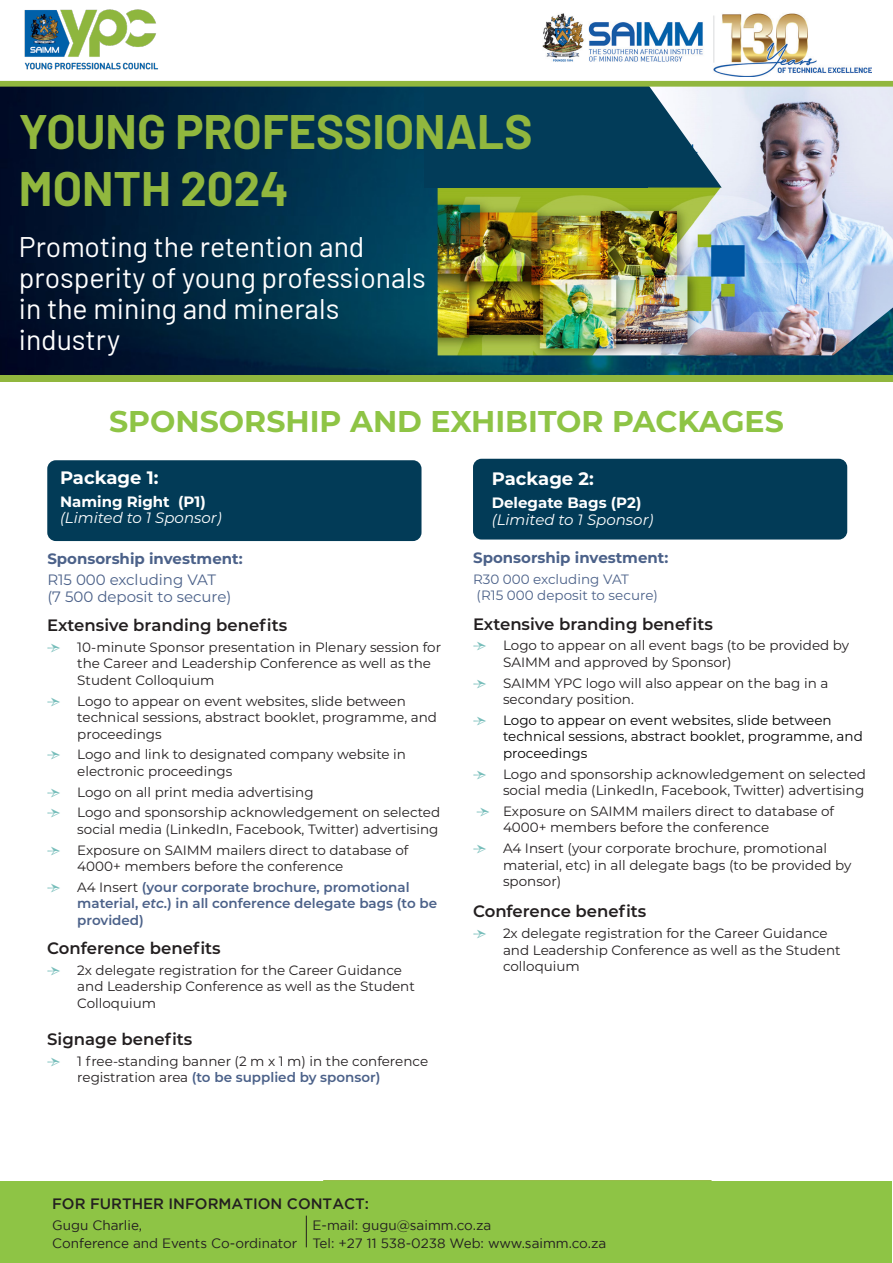
<style>
.page{position:relative;width:893px;height:1263px;background:#fff}
.page>*{position:absolute;margin:0;border:0;box-sizing:border-box;transform-origin:0 0}
.t1{font:700 47.25px "Barlow";color:#91b73e}
.t2{font:700 30px "Montserrat";color:#8ec445}
.t3{font:28.35px/30.8px "Barlow";color:#fff}
.t4{font:700 18px "Montserrat";color:#fff}
.t5{font:600 16.5px "Montserrat";color:#231f20}
.t6{font:italic 15px/16.5px "Montserrat";color:#fff}
.t7{font:700 15px "Montserrat";color:#4b6189}
.t8{font:15px "Montserrat";color:#4b6189}
.t9{font:500 15px "Gotham";color:#231f20}
.t10{font:13.5px/16.5px "Montserrat";color:#231f20}
.t11{font:13.5px/18px "Gotham";color:#231f20}
.t12{font:13.5px/16.5px "Montserrat";color:#000}
.t13{font:600 13.5px/16.5px "Montserrat";color:#4b6189}
.t14{font:13.5px "Montserrat";color:#4b6189}
.s1{font-weight:700;font-style:normal}
.s2{font-family:"Minion Pro";font-size:15px;color:#78bebb}
.s3{font-family:"Minion Pro";font-weight:400;font-size:15px;color:#78bebb}
.s4{font-weight:400;color:#231f20}
.s5{font-style:italic}
.s6{font-weight:600;color:#4b6189}
</style>
<div class="page">
<div style="left:47px;top:460px;width:374px;height:81px;background:#023b57;border-radius:9px"></div>
<div style="left:473px;top:459px;width:374px;height:80px;background:#023b57;border-radius:9px"></div>
<img style="left:24px;top:9px;width:134px;height:61px">
<div style="left:0;top:337px;width:893px;height:45px;background:#91b73e"></div>
<img style="left:0;top:87px;width:893px;height:287px">
<img style="left:438px;top:87px;width:455px;height:268px">
<img style="left:542px;top:13px;width:329px;height:64px">
<div style="left:424px;top:86px;width:224px;height:102px;background:#023c59"></div>
<svg style="left:642px;top:80px;width:81px;height:111px"></svg>
<div style="left:0;top:81px;width:893px;height:6px;background:#91b73e"></div>
<hr style="left:323px;top:1180px;width:388px;height:1px;background:#91b73e">
<div style="left:1px;top:1181px;width:891px;height:82px;background:#8ec445"></div>
<hr style="left:306px;top:1215px;width:1px;height:32px;background:#231f20">
<p class="t1" style="left:19px;top:97px;width:515px">YOUNG PROFESSIONALS</p>
<p class="t1" style="left:19px;top:154px;width:271px">MONTH 2024</p>
<p class="t3" style="left:19px;top:229px;width:408px">Promoting the retention and prosperity of young professionals in the mining and minerals industry</p>
<p class="t2" style="left:109px;top:400px;width:676px">SPONSORSHIP AND EXHIBITOR PACKAGES</p>
<p class="t4" style="left:60px;top:464px;width:100px">Package 1:</p>
<p class="t6" style="left:60px;top:493px;width:163px"><span class="s1">Naming Right (P1) </span>(Limited to 1 Sponsor)</p>
<p class="t7" style="left:47px;top:548px;width:197px">Sponsorship investment:</p>
<p class="t8" style="left:47px;top:569px;width:170px">R15 000 excluding VAT</p>
<p class="t8" style="left:47px;top:586px;width:186px">(7 500 deposit to secure)</p>
<p class="t5" style="left:47px;top:614px;width:241px">Extensive branding benefits</p>
<p class="t10" style="left:77px;top:638px;width:365px;text-indent:-30px"><span class="s2">→</span> 10-minute Sponsor presentation in Plenary session for the Career and Leadership Conference as well as the<br>Student Colloquium</p>
<p class="t10" style="left:77px;top:692px;width:361px;text-indent:-30px"><span class="s2">→</span> Logo to appear on event websites, slide between technical sessions, abstract booklet, programme, and proceedings</p>
<p class="t10" style="left:77px;top:746px;width:330px;text-indent:-30px"><span class="s2">→</span> Logo and link to designated company website in electronic proceedings</p>
<p class="t10" style="left:47px;top:783px;width:268px"><span class="s2">→</span> Logo on all print media advertising</p>
<p class="t10" style="left:47px;top:804px;width:394px;text-align:right"><span class="s2">→</span> Logo and sponsorship acknowledgement on selected social media (LinkedIn, Facebook, Twitter) advertising</p>
<p class="t10" style="left:77px;top:841px;width:333px;text-indent:-30px"><span class="s2">→</span> Exposure on SAIMM mailers direct to database of<br>4000+ members before the conference</p>
<p class="t13" style="left:77px;top:878px;width:361px;text-indent:-30px"><span class="s3">→</span> <span class="s4">A4 Insert</span> (your corporate brochure, promotional material, <span class="s5">etc</span>.) in all conference delegate bags (to be provided)</p>
<p class="t5" style="left:47px;top:937px;width:175px">Conference benefits</p>
<p class="t10" style="left:77px;top:961px;width:339px;text-indent:-30px"><span class="s2">→</span> 2x delegate registration for the Career Guidance and Leadership Conference as well as the Student<br>Colloquium</p>
<p class="t5" style="left:47px;top:1028px;width:147px">Signage benefits</p>
<p class="t10" style="left:77px;top:1052px;width:352px;text-indent:-30px"><span class="s2">→</span> 1 free-standing banner (2 m x 1 m) in the conference registration area <span class="s6">(to be supplied by sponsor)</span></p>
<p class="t4" style="left:492px;top:466px;width:103px">Package 2:</p>
<p class="t6" style="left:492px;top:494px;width:163px"><span class="s1">Delegate Bags (P2) </span>(Limited to 1 Sponsor)</p>
<p class="t7" style="left:473px;top:547px;width:197px">Sponsorship investment:</p>
<p class="t14" style="left:473px;top:569px;width:157px">R30 000 excluding VAT</p>
<p class="t14" style="left:477px;top:586px;width:183px">(R15 000 deposit to secure)</p>
<p class="t5" style="left:473px;top:612px;width:241px">Extensive branding benefits</p>
<p class="t10" style="left:503px;top:637px;width:348px;text-indent:-30px"><span class="s2">→</span> Logo to appear on all event bags (to be provided by<br>SAIMM and approved by Sponsor)</p>
<p class="t10" style="left:503px;top:674px;width:327px;text-indent:-30px"><span class="s2">→</span> SAIMM YPC logo will also appear on the bag in a secondary position.</p>
<p class="t12" style="left:503px;top:711px;width:361px;text-indent:-30px"><span class="s2">→</span> Logo to appear on event websites, slide between technical sessions, abstract booklet, programme, and proceedings</p>
<p class="t10" style="left:473px;top:765px;width:394px;text-align:right"><span class="s2">→</span> Logo and sponsorship acknowledgement on selected social media (LinkedIn, Facebook, Twitter) advertising</p>
<p class="t10" style="left:503px;top:802px;width:333px;text-indent:-26px"><span class="s2">→</span> Exposure on SAIMM mailers direct to database of<br>4000+ members before the conference</p>
<p class="t10" style="left:503px;top:840px;width:350px;text-indent:-30px"><span class="s2">→</span> A4 Insert (your corporate brochure, promotional material, etc) in all delegate bags (to be provided by sponsor)</p>
<p class="t5" style="left:473px;top:900px;width:175px">Conference benefits</p>
<p class="t10" style="left:503px;top:925px;width:339px;text-indent:-30px"><span class="s2">→</span> 2x delegate registration for the Career Guidance and Leadership Conference as well as the Student colloquium</p>
<p class="t9" style="left:52px;top:1194px;width:318px">FOR FURTHER INFORMATION CONTACT:</p>
<p class="t11" style="left:52px;top:1216px;width:247px">Gugu Charlie,<br>Conference and Events Co-ordinator</p>
<p class="t11" style="left:312px;top:1216px;width:180px">E-mail: gugu@saimm.co.za</p>
<p class="t11" style="left:312px;top:1234px;width:295px">Tel: +27 11 538-0238 Web: www.saimm.co.za</p>
</div>
